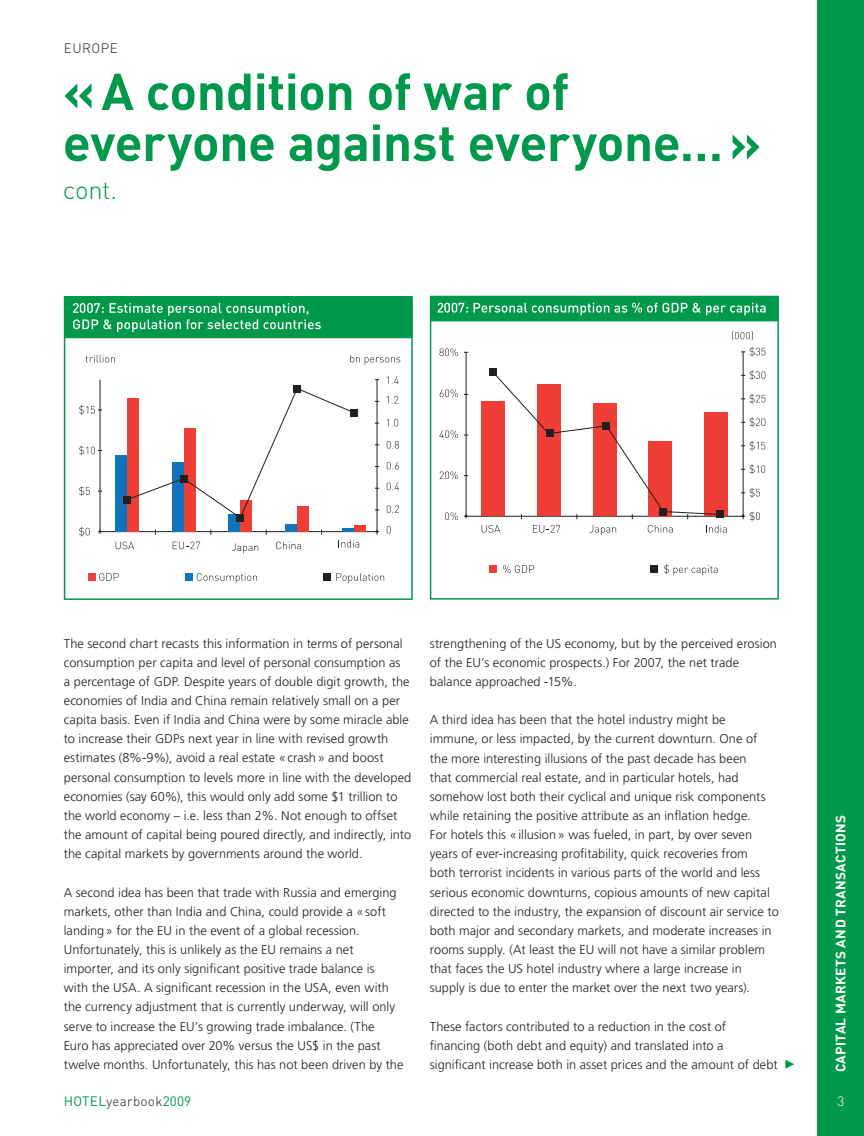
<style>
.page{position:relative;width:864px;height:1136px;background:#fff}
.page>*{position:absolute;margin:0;border:0;box-sizing:border-box;transform-origin:0 0}
.t1{font:700 51px/51px "DIN";letter-spacing:-.01em;color:#00984a}
.t2{font:300 25.5px "DIN";color:#00984a}
.t3{font:700 13.5px "DIN";letter-spacing:.02em;color:#fff}
.t4{font:13.5px "DIN";letter-spacing:.02em;color:#00984a}
.t5{font:300 13.5px "DIN";letter-spacing:.04em;color:#231f20}
.t6{font:300 13.5px "DIN";color:#fff}
.t7{font:300 12.75px/19.2px "Frutiger LT Std";letter-spacing:.005em;color:#231f20}
.s1{font-weight:300;color:#231f20}
</style>
<div class="page">
<div style="left:429px;top:296px;width:349px;height:303px;border:2px solid #00984a"></div>
<div style="left:430px;top:296px;width:348px;height:25px;background:#00984a"></div>
<svg style="left:437px;top:303px;width:328px;height:12px"></svg>
<svg style="left:664px;top:564px;width:53px;height:11px"></svg>
<div style="left:650px;top:565px;width:7px;height:8px;background:#231f20"></div>
<svg style="left:503px;top:565px;width:31px;height:8px"></svg>
<div style="left:489px;top:565px;width:7px;height:8px;background:#ee3e35"></div>
<svg style="left:481px;top:525px;width:19px;height:7px"></svg>
<svg style="left:445px;top:512px;width:12px;height:8px"></svg>
<svg style="left:439px;top:471px;width:18px;height:8px"></svg>
<svg style="left:439px;top:430px;width:18px;height:8px"></svg>
<svg style="left:439px;top:389px;width:18px;height:8px"></svg>
<svg style="left:439px;top:348px;width:18px;height:8px"></svg>
<svg style="left:532px;top:525px;width:28px;height:7px"></svg>
<svg style="left:589px;top:525px;width:27px;height:10px"></svg>
<svg style="left:647px;top:525px;width:25px;height:7px"></svg>
<svg style="left:706px;top:525px;width:20px;height:7px"></svg>
<svg style="left:464px;top:514px;width:4px;height:4px"></svg>
<svg style="left:740px;top:511px;width:19px;height:10px"></svg>
<svg style="left:741px;top:488px;width:18px;height:9px"></svg>
<svg style="left:741px;top:464px;width:23px;height:10px"></svg>
<svg style="left:741px;top:441px;width:23px;height:9px"></svg>
<svg style="left:741px;top:417px;width:24px;height:10px"></svg>
<svg style="left:741px;top:394px;width:24px;height:9px"></svg>
<svg style="left:741px;top:370px;width:24px;height:10px"></svg>
<svg style="left:741px;top:347px;width:24px;height:9px"></svg>
<div style="left:481px;top:401px;width:23px;height:115px;background:#ee3e35"></div>
<div style="left:703px;top:412px;width:24px;height:104px;background:#ee3e35"></div>
<div style="left:489px;top:368px;width:7px;height:7px;background:#231f20"></div>
<div style="left:716px;top:510px;width:7px;height:8px;background:#231f20"></div>
<svg style="left:491px;top:371px;width:225px;height:148px"></svg>
<svg style="left:732px;top:331px;width:20px;height:9px"></svg>
<div style="left:64px;top:296px;width:348px;height:304px;border:2px solid #00984a"></div>
<div style="left:64px;top:296px;width:348px;height:42px;background:#00984a"></div>
<svg style="left:73px;top:303px;width:248px;height:29px"></svg>
<svg style="left:336px;top:573px;width:48px;height:10px"></svg>
<div style="left:323px;top:573px;width:8px;height:7px;background:#231f20"></div>
<svg style="left:197px;top:573px;width:60px;height:10px"></svg>
<div style="left:185px;top:573px;width:7px;height:7px;background:#1074bc"></div>
<svg style="left:99px;top:573px;width:20px;height:7px"></svg>
<div style="left:88px;top:573px;width:7px;height:7px;background:#ee3e35"></div>
<svg style="left:79px;top:527px;width:11px;height:9px"></svg>
<svg style="left:79px;top:486px;width:11px;height:10px"></svg>
<svg style="left:115px;top:541px;width:19px;height:8px"></svg>
<svg style="left:173px;top:541px;width:27px;height:8px"></svg>
<svg style="left:231px;top:543px;width:27px;height:10px"></svg>
<svg style="left:276px;top:541px;width:25px;height:8px"></svg>
<svg style="left:338px;top:540px;width:21px;height:7px"></svg>
<svg style="left:386px;top:526px;width:4px;height:7px"></svg>
<svg style="left:386px;top:376px;width:12px;height:8px"></svg>
<svg style="left:79px;top:405px;width:21px;height:10px"></svg>
<svg style="left:79px;top:445px;width:21px;height:10px"></svg>
<svg style="left:98px;top:529px;width:4px;height:5px"></svg>
<svg style="left:375px;top:529px;width:4px;height:5px"></svg>
<div style="left:115px;top:455px;width:12px;height:76px;background:#1074bc"></div>
<div style="left:127px;top:398px;width:12px;height:133px;background:#ee3e35"></div>
<div style="left:172px;top:461px;width:12px;height:70px;background:#1074bc"></div>
<div style="left:184px;top:428px;width:11px;height:103px;background:#ee3e35"></div>
<div style="left:228px;top:514px;width:12px;height:17px;background:#1074bc"></div>
<div style="left:240px;top:500px;width:12px;height:31px;background:#ee3e35"></div>
<div style="left:285px;top:524px;width:12px;height:7px;background:#1074bc"></div>
<div style="left:297px;top:505px;width:12px;height:26px;background:#ee3e35"></div>
<svg style="left:342px;top:528px;width:12px;height:3px"></svg>
<div style="left:354px;top:525px;width:12px;height:6px;background:#ee3e35"></div>
<div style="left:123px;top:496px;width:7px;height:7px;background:#231f20"></div>
<div style="left:236px;top:514px;width:8px;height:7px;background:#231f20"></div>
<div style="left:293px;top:385px;width:8px;height:7px;background:#231f20"></div>
<div style="left:350px;top:409px;width:7px;height:7px;background:#231f20"></div>
<svg style="left:126px;top:389px;width:229px;height:130px"></svg>
<svg style="left:350px;top:355px;width:50px;height:10px"></svg>
<svg style="left:386px;top:396px;width:12px;height:8px"></svg>
<svg style="left:386px;top:419px;width:12px;height:7px"></svg>
<svg style="left:386px;top:441px;width:13px;height:8px"></svg>
<svg style="left:386px;top:482px;width:13px;height:8px"></svg>
<svg style="left:386px;top:505px;width:13px;height:8px"></svg>
<svg style="left:85px;top:355px;width:30px;height:7px"></svg>
<svg style="left:386px;top:462px;width:13px;height:7px"></svg>
<div style="left:816px;top:0;width:47px;height:1135px;background:#00984a"></div>
<svg style="left:785px;top:1059px;width:9px;height:9px"></svg>
<p class="t5" style="left:64px;top:40px;width:56px">EUROPE</p>
<h1 class="t1" style="left:63px;top:64px;width:699px">«A condition of war of everyone against everyone…»</h1>
<h2 class="t2" style="left:63px;top:174px;width:56px">cont.</h2>
<p class="t7" style="left:64px;top:633px;width:349px">The second chart recasts this information in terms of personal consumption per capita and level of personal consumption as<br>a percentage of GDP. Despite years of double digit growth, the economies of India and China remain relatively small on a per capita basis. Even if India and China were by some miracle able to increase their GDPs next year in line with revised growth estimates (8%-9%), avoid a real estate «crash» and boost personal consumption to levels more in line with the developed economies (say 60%), this would only add some $1 trillion to the world economy – i.e. less than 2%. Not enough to offset the amount of capital being poured directly, and indirectly, into the capital markets by governments around the world.</p>
<p class="t7" style="left:64px;top:882px;width:341px">A second idea has been that trade with Russia and emerging markets, other than India and China, could provide a «soft landing» for the EU in the event of a global recession.<br>Unfortunately, this is unlikely as the EU remains a net importer, and its only significant positive trade balance is<br>with the USA. A significant recession in the USA, even with the currency adjustment that is currently underway, will only serve to increase the EU’s growing trade imbalance. (The<br>Euro has appreciated over 20% versus the US$ in the past twelve months. Unfortunately, this has not been driven by the</p>
<p class="t4" style="left:64px;top:1092px;width:129px">HOTEL<span class="s1">yearbook</span>2009</p>
<p class="t7" style="left:429px;top:633px;width:348px">strengthening of the US economy, but by the perceived erosion of the EU’s economic prospects.) For 2007, the net trade balance approached -15%.</p>
<p class="t7" style="left:429px;top:710px;width:350px">A third idea has been that the hotel industry might be<br>immune, or less impacted, by the current downturn. One of<br>the more interesting illusions of the past decade has been<br>that commercial real estate, and in particular hotels, had somehow lost both their cyclical and unique risk components while retaining the positive attribute as an inflation hedge.<br>For hotels this «illusion» was fueled, in part, by over seven years of ever-increasing profitability, quick recoveries from<br>both terrorist incidents in various parts of the world and less serious economic downturns, copious amounts of new capital directed to the industry, the expansion of discount air service to both major and secondary markets, and moderate increases in rooms supply. (At least the EU will not have a similar problem that faces the US hotel industry where a large increase in supply is due to enter the market over the next two years).</p>
<p class="t7" style="left:429px;top:1016px;width:349px">These factors contributed to a reduction in the cost of financing (both debt and equity) and translated into a significant increase both in asset prices and the amount of debt</p>
<p class="t3" style="left:831px;top:1071px;width:259px;rotate:-90deg">CAPITAL MARKETS AND TRANSACTIONS</p>
<p class="t6" style="left:837px;top:1092px;width:8px">3</p>
</div>
